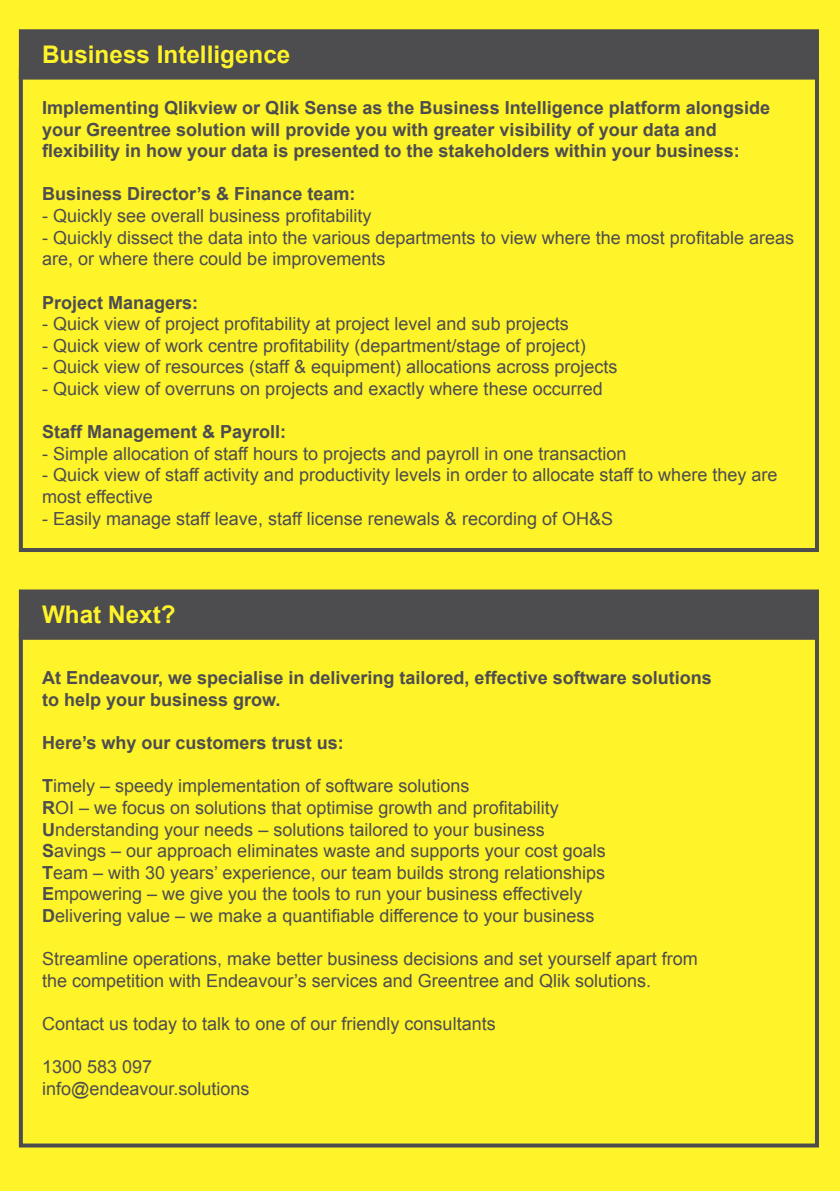
<style>
.page{position:relative;width:840px;height:1191px;background:#fff}
.page>*{position:absolute;margin:0;border:0;box-sizing:border-box;transform-origin:0 0}
.t1{font:700 24.2px "Arial";color:#fff32a}
.t2{font:18px/21.6px "Arial";color:#4d4d4f}
.t3{font:700 18px/21.6px "Arial";color:#4d4d4f}
.s1{font-weight:700}
</style>
<div class="page">
<div style="left:0;top:0;width:839px;height:1191px;background:#fff32a"></div>
<div style="left:19px;top:69px;width:799px;height:483px;border:4px solid #4d4d4f"></div>
<div style="left:19px;top:29px;width:799px;height:51px;background:#4d4d4f;border:4px solid #4d4d4f"></div>
<div style="left:19px;top:629px;width:799px;height:518px;border:4px solid #4d4d4f"></div>
<div style="left:19px;top:589px;width:799px;height:51px;background:#4d4d4f;border:4px solid #4d4d4f"></div>
<h1 class="t1" style="left:42px;top:38px;width:250px">Business Intelligence</h1>
<p class="t3" style="left:42px;top:97px;width:729px">Implementing Qlikview or Qlik Sense as the Business Intelligence platform alongside your Greentree solution will provide you with greater visibility of your data and flexibility in how your data is presented to the stakeholders within your business:</p>
<p class="t3" style="left:42px;top:184px;width:315px">Business Director’s &amp; Finance team:</p>
<p class="t2" style="left:42px;top:205px;width:331px">- Quickly see overall business profitability</p>
<p class="t2" style="left:42px;top:227px;width:753px">- Quickly dissect the data into the various departments to view where the most profitable areas are, or where there could be improvements</p>
<p class="t3" style="left:42px;top:292px;width:158px">Project Managers:</p>
<p class="t2" style="left:42px;top:313px;width:528px">- Quick view of project profitability at project level and sub projects</p>
<p class="t2" style="left:42px;top:335px;width:545px">- Quick view of work centre profitability (department/stage of project)</p>
<p class="t2" style="left:42px;top:356px;width:576px">- Quick view of resources (staff &amp; equipment) allocations across projects</p>
<p class="t2" style="left:42px;top:378px;width:562px">- Quick view of overruns on projects and exactly where these occurred</p>
<p class="t3" style="left:42px;top:421px;width:246px">Staff Management &amp; Payroll:</p>
<p class="t2" style="left:42px;top:443px;width:585px">- Simple allocation of staff hours to projects and payroll in one transaction</p>
<p class="t2" style="left:42px;top:464px;width:736px">- Quick view of staff activity and productivity levels in order to allocate staff to where they are most effective</p>
<p class="t2" style="left:42px;top:507px;width:572px">- Easily manage staff leave, staff license renewals &amp; recording of OH&amp;S</p>
<h1 class="t1" style="left:42px;top:598px;width:135px">What Next?</h1>
<p class="t3" style="left:42px;top:668px;width:671px">At Endeavour, we specialise in delivering tailored, effective software solutions to help your business grow.</p>
<p class="t3" style="left:42px;top:732px;width:303px">Here’s why our customers trust us:</p>
<p class="t2" style="left:42px;top:775px;width:565px"><span class="s1">T</span>imely – speedy implementation of software solutions<br><span class="s1">R</span>OI – we focus on solutions that optimise growth and profitability <span class="s1">U</span>nderstanding your needs – solutions tailored to your business <span class="s1">S</span>avings – our approach eliminates waste and supports your cost goals <span class="s1">T</span>eam – with 30 years’ experience, our team builds strong relationships <span class="s1">E</span>mpowering – we give you the tools to run your business effectively <span class="s1">D</span>elivering value – we make a quantifiable difference to your business</p>
<p class="t2" style="left:42px;top:948px;width:657px">Streamline operations, make better business decisions and set yourself apart from the competition with Endeavour’s services and Greentree and Qlik solutions.</p>
<p class="t2" style="left:42px;top:1013px;width:455px">Contact us today to talk to one of our friendly consultants</p>
<p class="t2" style="left:42px;top:1056px;width:209px">1300 583 097 info@endeavour.solutions</p>
</div>
